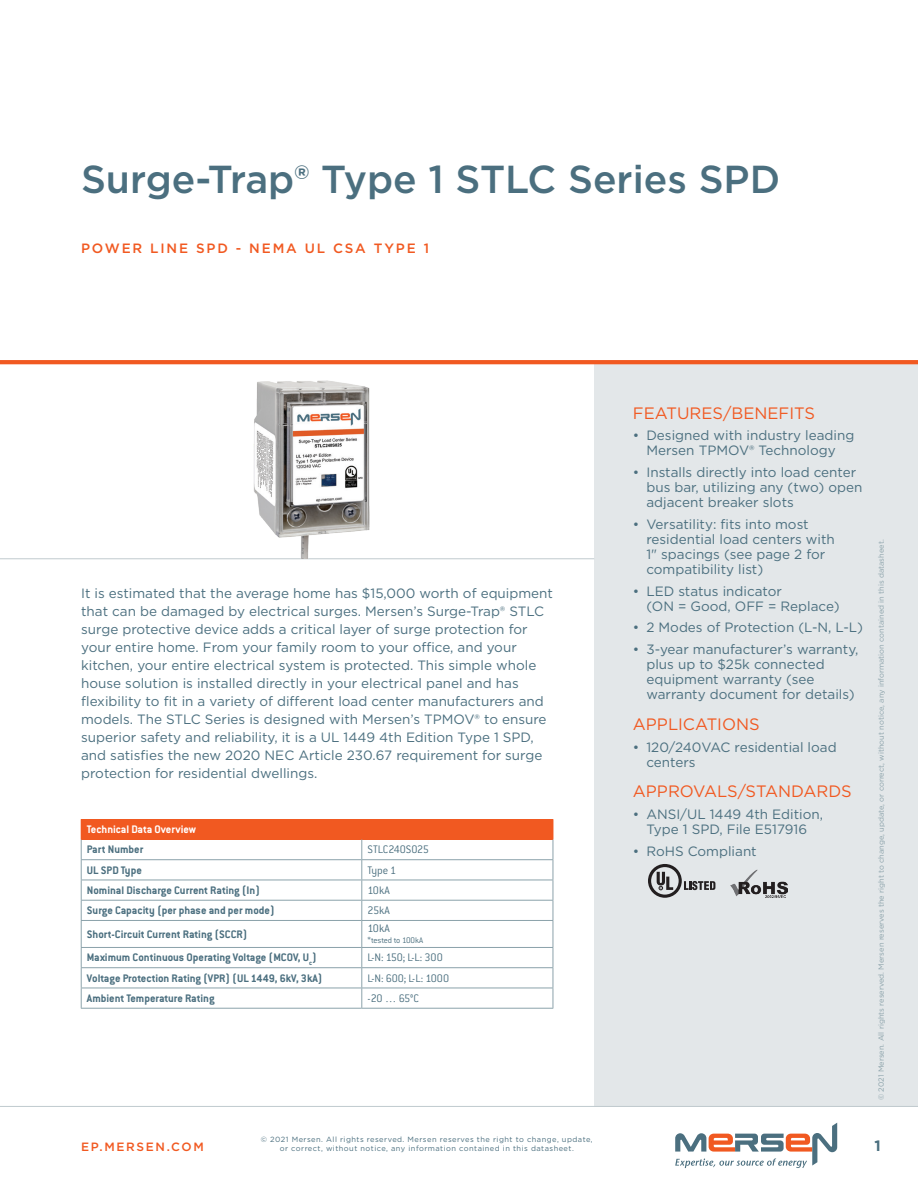
<style>
.page{position:relative;width:918px;height:1188px;background:#fff}
.page>*{position:absolute;margin:0;border:0;box-sizing:border-box;transform-origin:0 0}
.NEW_Product_MSL_Page{font:500 39px "Gotham";color:#4b6f7f}
.t1{font:16.5px "Gotham";color:#f15921}
.t2{font:700 15px "Gotham";color:#4b6f7f}
.t3{font:13.5px/15px "Gotham";color:#4b6f7f}
.NEW_Product_group{font:500 13.5px "Gotham";letter-spacing:.14em;color:#f15921}
.NEW_Table_text{font:700 12px "Conduit ITC Std";color:#4b6f7f}
.NEW_Table_text-2{font:300 12px "Conduit ITC Std";letter-spacing:-.005em;color:#4b6f7f}
.NEW_Table_header{font:700 12px "Conduit ITC Std";color:#fff}
.t4{font:500 12px "Gotham";letter-spacing:.14em;color:#f15921}
.NEW_Table_text-3{font:300 9px "Conduit ITC Std";letter-spacing:-.01em;color:#4b6f7f}
.t5{font:7.5px "Gotham";color:#8ba2aa}
.t6{font:7.5px/9px "Gotham";letter-spacing:.06em;color:#4b6f7f;text-align:center}
</style>
<div class="page">
<svg style="left:675px;top:1123px;width:162px;height:45px"></svg>
<div style="left:594px;top:364px;width:324px;height:743px;background:#e3e7e9"></div>
<hr style="left:0;top:360px;width:918px;height:4px;background:#f15921">
<hr style="left:0;top:1106px;width:918px;height:1px;background:#c0cace">
<hr style="left:0;top:558px;width:594px;height:1px;background:#c0cace">
<div style="left:81px;top:819px;width:472px;height:20px;background:#f15921"></div>
<hr style="left:81px;top:880px;width:281px;height:1px;background:#8ba2aa">
<hr style="left:362px;top:880px;width:191px;height:1px;background:#8ba2aa">
<hr style="left:81px;top:900px;width:281px;height:1px;background:#8ba2aa">
<hr style="left:362px;top:900px;width:191px;height:1px;background:#8ba2aa">
<hr style="left:81px;top:920px;width:281px;height:1px;background:#8ba2aa">
<hr style="left:362px;top:920px;width:191px;height:1px;background:#8ba2aa">
<hr style="left:81px;top:947px;width:281px;height:1px;background:#8ba2aa">
<hr style="left:362px;top:947px;width:191px;height:1px;background:#8ba2aa">
<hr style="left:81px;top:967px;width:281px;height:1px;background:#8ba2aa">
<hr style="left:362px;top:967px;width:191px;height:1px;background:#8ba2aa">
<hr style="left:81px;top:988px;width:281px;height:1px;background:#8ba2aa">
<hr style="left:362px;top:988px;width:191px;height:1px;background:#8ba2aa">
<svg style="left:361px;top:839px;width:1px;height:169px"></svg>
<hr style="left:81px;top:1008px;width:281px;height:1px;background:#8ba2aa">
<hr style="left:362px;top:1008px;width:191px;height:1px;background:#8ba2aa">
<svg style="left:81px;top:839px;width:1px;height:169px"></svg>
<svg style="left:553px;top:819px;width:1px;height:189px"></svg>
<hr style="left:81px;top:859px;width:281px;height:1px;background:#8ba2aa">
<hr style="left:362px;top:859px;width:191px;height:1px;background:#8ba2aa">
<svg style="left:648px;top:864px;width:67px;height:34px"></svg>
<img style="left:730px;top:869px;width:58px;height:29px">
<img style="left:253px;top:380px;width:117px;height:178px">
<p class="NEW_Product_MSL_Page" style="left:81px;top:154px;width:701px">Surge-Trap® Type 1 STLC Series SPD</p>
<p class="NEW_Product_group" style="left:81px;top:240px;width:350px">POWER LINE SPD - NEMA UL CSA TYPE 1</p>
<p class="t3" style="left:81px;top:583px;width:473px;line-height:18px">It is estimated that the average home has $15,000 worth of equipment that can be damaged by electrical surges. Mersen’s Surge-Trap® STLC surge protective device adds a critical layer of surge protection for your entire home. From your family room to your office, and your kitchen, your entire electrical system is protected. This simple whole house solution is installed directly in your electrical panel and has flexibility to fit in a variety of different load center manufacturers and models. The STLC Series is designed with Mersen’s TPMOV® to ensure superior safety and reliability, it is a UL 1449 4th Edition Type 1 SPD, and satisfies the new 2020 NEC Article 230.67 requirement for surge protection for residential dwellings.</p>
<p class="NEW_Table_header" style="left:87px;top:822px;width:111px">Technical Data Overview</p>
<p class="NEW_Table_text" style="left:87px;top:842px;width:58px">Part Number</p>
<p class="NEW_Table_text-2" style="left:368px;top:842px;width:63px">STLC240S025</p>
<p class="NEW_Table_text" style="left:87px;top:863px;width:56px">UL SPD Type</p>
<p class="NEW_Table_text-2" style="left:368px;top:863px;width:30px">Type 1</p>
<p class="NEW_Table_text" style="left:87px;top:883px;width:175px">Nominal Discharge Current Rating (In)</p>
<p class="NEW_Table_text-2" style="left:368px;top:883px;width:24px">10kA</p>
<p class="NEW_Table_text" style="left:87px;top:903px;width:189px">Surge Capacity (per phase and per mode)</p>
<p class="NEW_Table_text-2" style="left:368px;top:903px;width:24px">25kA</p>
<p class="NEW_Table_text" style="left:87px;top:927px;width:162px">Short-Circuit Current Rating (SCCR)</p>
<p class="NEW_Table_text-2" style="left:368px;top:921px;width:24px">10kA</p>
<p class="NEW_Table_text-3" style="left:368px;top:935px;width:57px">*tested to 100kA</p>
<p class="NEW_Table_text" style="left:87px;top:950px;width:231px">Maximum Continuous Operating Voltage (MCOV, U<sub>c</sub>)</p>
<p class="NEW_Table_text-2" style="left:368px;top:950px;width:77px">L-N: 150; L-L: 300</p>
<p class="NEW_Table_text" style="left:87px;top:971px;width:237px">Voltage Protection Rating (VPR) (UL 1449, 6kV, 3kA)</p>
<p class="NEW_Table_text-2" style="left:368px;top:971px;width:83px">L-N: 600; L-L: 1000</p>
<p class="NEW_Table_text" style="left:87px;top:991px;width:129px">Ambient Temperature Rating</p>
<p class="NEW_Table_text-2" style="left:368px;top:991px;width:53px">-20 … 65°C</p>
<p class="t1" style="left:633px;top:402px;width:184px">FEATURES/BENEFITS</p>
<p class="t3" style="left:633px;top:428px;width:223px;text-align:center">• Designed with industry leading<br>Mersen TPMOV® Technology</p>
<p class="t3" style="left:646px;top:465px;width:218px;text-indent:-14px">• Installs directly into load center bus bar, utilizing any (two) open adjacent breaker slots</p>
<p class="t3" style="left:646px;top:516px;width:190px;text-indent:-14px">• Versatility: fits into most residential load centers with<br>1" spacings (see page 2 for compatibility list)</p>
<p class="t3" style="left:646px;top:583px;width:195px;text-indent:-14px">• LED status indicator<br>(ON = Good, OFF = Replace)</p>
<p class="t3" style="left:633px;top:620px;width:232px">• 2 Modes of Protection (L-N, L-L)</p>
<p class="t3" style="left:646px;top:642px;width:214px;text-indent:-14px">• 3-year manufacturer’s warranty, plus up to $25k connected equipment warranty (see warranty document for details)</p>
<p class="t1" style="left:633px;top:714px;width:128px">APPLICATIONS</p>
<p class="t3" style="left:646px;top:739px;width:192px;text-indent:-14px">• 120/240VAC residential load centers</p>
<p class="t1" style="left:633px;top:781px;width:220px">APPROVALS/STANDARDS</p>
<p class="t3" style="left:633px;top:807px;width:192px;text-align:center">• ANSI/UL 1449 4th Edition,<br>Type 1 SPD, File E517916</p>
<p class="t3" style="left:633px;top:843px;width:125px">• RoHS Compliant</p>
<p class="t5" style="left:876px;top:1100px;width:562px;rotate:-90deg">© 2021 Mersen. All rights reserved. Mersen reserves the right to change, update, or correct, without notice, any information contained in this datasheet.</p>
<p class="t6" style="left:261px;top:1135px;width:333px">© 2021 Mersen. All rights reserved. Mersen reserves the right to change, update, or correct, without notice, any information contained in this datasheet.</p>
<p class="t4" style="left:81px;top:1139px;width:124px">EP.MERSEN.COM</p>
<p class="t2" style="left:875px;top:1136px;width:8px">1</p>
</div>
